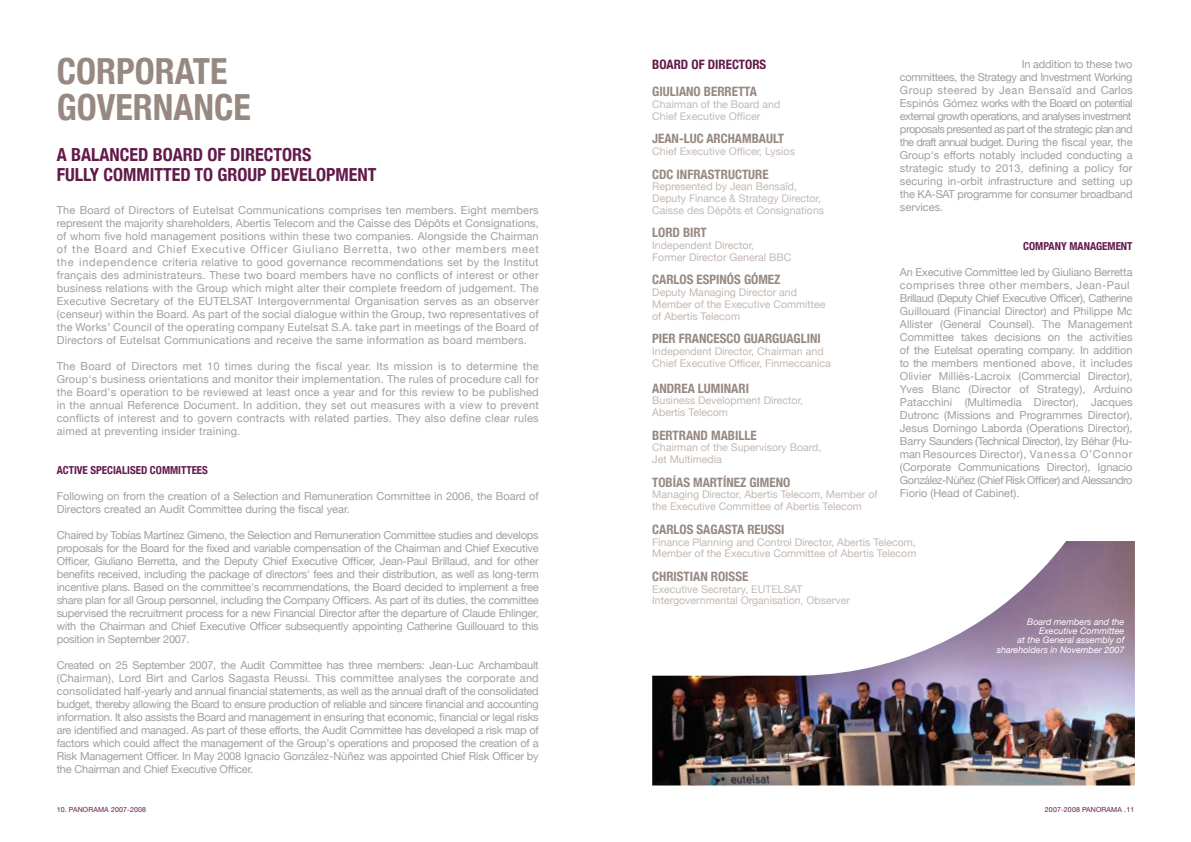
<style>
.page{position:relative;width:1191px;height:842px;background:#fff}
.page>*{position:absolute;margin:0;border:0;box-sizing:border-box;transform-origin:0 0}
.t1{font:700 condensed 36px/36px "Helvetica Neue";color:#978981}
.t2{font:700 condensed 18px/20px "Helvetica Neue";color:#621a4b}
.t3{font:700 condensed 12.9px "Helvetica Neue";color:#978981}
.t4{font:700 condensed 12.9px "Helvetica Neue";color:#621a4b}
.t5{font:11px/13px "Helvetica Neue";color:#9d9fa2;text-align:justify}
.t6{font:700 condensed 11px "Helvetica Neue";color:#621a4b}
.t7{font:10.6px/11.8px "Helvetica Neue";color:#c3b9b3}
.t8{font:italic 9px/9.4px "Helvetica Neue";color:#fff;text-align:right}
.t9{font:7px "Helvetica Neue";letter-spacing:.02em;color:#621a4b}
</style>
<div class="page">
<img style="left:652px;top:541px;width:482px;height:244px">
<h1 class="t1" style="left:57px;top:52px;width:196px">CORPORATE<br>GOVERNANCE</h1>
<h2 class="t2" style="left:57px;top:144px;width:321px">A BALANCED BOARD OF DIRECTORS<br>FULLY COMMITTED TO GROUP DEVELOPMENT</h2>
<p class="t5" style="left:57px;top:203px;width:483px">The Board of Directors of Eutelsat Communications comprises ten members. Eight members represent the majority shareholders, Abertis Telecom and the Caisse des Dépôts et Consignations, of whom five hold management positions within these two companies. Alongside the Chairman of the Board and Chief Executive Officer Giuliano Berretta, two other members meet the independence criteria relative to good governance recommendations set by the Institut français des administrateurs. These two board members have no conflicts of interest or other business relations with the Group which might alter their complete freedom of judgement. The Executive Secretary of the EUTELSAT Intergovernmental Organisation serves as an observer (censeur) within the Board. As part of the social dialogue within the Group, two representatives of the Works’ Council of the operating company Eutelsat S.A. take part in meetings of the Board of Directors of Eutelsat Communications and receive the same information as board members.</p>
<p class="t5" style="left:57px;top:359px;width:483px">The Board of Directors met 10 times during the fiscal year. Its mission is to determine the Group's business orientations and monitor their implementation. The rules of procedure call for the Board's operation to be reviewed at least once a year and for this review to be published in the annual Reference Document. In addition, they set out measures with a view to prevent conflicts of interest and to govern contracts with related parties. They also define clear rules aimed at preventing insider training.</p>
<p class="t6" style="left:57px;top:463px;width:153px">ACTIVE SPECIALISED COMMITTEES</p>
<p class="t5" style="left:57px;top:489px;width:483px">Following on from the creation of a Selection and Remuneration Committee in 2006, the Board of<br>Directors created an Audit Committee during the fiscal year.</p>
<p class="t5" style="left:57px;top:528px;width:483px">Chaired by Tobías Martínez Gimeno, the Selection and Remuneration Committee studies and develops proposals for the Board for the fixed and variable compensation of the Chairman and Chief Executive Officer, Giuliano Berretta, and the Deputy Chief Executive Officer, Jean-Paul Brillaud, and for other benefits received, including the package of directors' fees and their distribution, as well as long-term incentive plans. Based on the committee's recommendations, the Board decided to implement a free share plan for all Group personnel, including the Company Officers. As part of its duties, the committee supervised the recruitment process for a new Financial Director after the departure of Claude Ehlinger, with the Chairman and Chief Executive Officer subsequently appointing Catherine Guillouard to this position in September 2007.</p>
<p class="t5" style="left:57px;top:658px;width:483px">Created on 25 September 2007, the Audit Committee has three members: Jean-Luc Archambault (Chairman), Lord Birt and Carlos Sagasta Reussi. This committee analyses the corporate and consolidated half-yearly and annual financial statements, as well as the annual draft of the consolidated budget, thereby allowing the Board to ensure production of reliable and sincere financial and accounting information. It also assists the Board and management in ensuring that economic, financial or legal risks are identified and managed. As part of these efforts, the Audit Committee has developed a risk map of factors which could affect the management of the Group's operations and proposed the creation of a Risk Management Officer. In May 2008 Ignacio González-Nùñez was appointed Chief Risk Officer by the Chairman and Chief Executive Officer.</p>
<p class="t4" style="left:652px;top:57px;width:116px">BOARD OF DIRECTORS</p>
<p class="t3" style="left:652px;top:84px;width:106px">GIULIANO BERRETTA</p>
<p class="t7" style="left:652px;top:98px;width:130px">Chairman of the Board and<br>Chief Executive Officer</p>
<p class="t3" style="left:652px;top:131px;width:133px">JEAN-LUC ARCHAMBAULT</p>
<p class="t7" style="left:652px;top:145px;width:144px">Chief Executive Officer, Lysios</p>
<p class="t3" style="left:652px;top:166px;width:118px">CDC INFRASTRUCTURE</p>
<p class="t7" style="left:652px;top:180px;width:173px">Represented by Jean Bensaïd,<br>Deputy Finance &amp; Strategy Director,<br>Caisse des Dépôts et Consignations</p>
<p class="t3" style="left:652px;top:225px;width:56px">LORD BIRT</p>
<p class="t7" style="left:652px;top:239px;width:141px">Independent Director,<br>Former Director General BBC</p>
<p class="t3" style="left:652px;top:272px;width:130px">CARLOS ESPINÓS GÓMEZ</p>
<p class="t7" style="left:652px;top:286px;width:175px">Deputy Managing Director and<br>Member of the Executive Committee of Abertis Telecom</p>
<p class="t3" style="left:652px;top:331px;width:170px">PIER FRANCESCO GUARGUAGLINI</p>
<p class="t7" style="left:652px;top:345px;width:180px">Independent Director, Chairman and<br>Chief Executive Officer, Finmeccanica</p>
<p class="t3" style="left:652px;top:380px;width:98px">ANDREA LUMINARI</p>
<p class="t7" style="left:652px;top:394px;width:152px">Business Development Director,<br>Abertis Telecom</p>
<p class="t3" style="left:652px;top:427px;width:106px">BERTRAND MABILLE</p>
<p class="t7" style="left:652px;top:442px;width:171px">Chairman of the Supervisory Board,<br>Jet Multimedia</p>
<p class="t3" style="left:652px;top:474px;width:140px">TOBÍAS MARTÍNEZ GIMENO</p>
<p class="t7" style="left:652px;top:489px;width:227px">Managing Director, Abertis Telecom, Member of the Executive Committee of Abertis Telecom</p>
<p class="t3" style="left:652px;top:521px;width:134px">CARLOS SAGASTA REUSSI</p>
<p class="t7" style="left:652px;top:536px;width:266px">Finance Planning and Control Director, Abertis Telecom,<br>Member of the Executive Committee of Abertis Telecom</p>
<p class="t3" style="left:652px;top:568px;width:98px">CHRISTIAN ROISSE</p>
<p class="t7" style="left:652px;top:583px;width:199px">Executive Secretary, EUTELSAT<br>Intergovernmental Organisation, Observer</p>
<p class="t5" style="left:900px;top:58px;width:234px;text-indent:122px">In addition to these two committees, the Strategy and Investment Working Group steered by Jean Bensaïd and Carlos Espinós Gómez works with the Board on potential external growth operations, and analyses investment proposals presented as part of the strategic plan and the draft annual budget. During the fiscal year, the Group's efforts notably included conducting a strategic study to 2013, defining a policy for securing in-orbit infrastructure and setting up the KA-SAT programme for consumer broadband services.</p>
<p class="t6" style="left:1023px;top:240px;width:111px">COMPANY MANAGEMENT</p>
<p class="t5" style="left:900px;top:266px;width:234px;text-align:left">An Executive Committee led by Giuliano Berretta comprises three other members, Jean-Paul Brillaud (Deputy Chief Executive Officer), Catherine Guillouard (Financial Director) and Philippe Mc Allister (General Counsel). The Management Committee takes decisions on the activities of the Eutelsat operating company. In addition to the members mentioned above, it includes Olivier Milliès-Lacroix (Commercial Director), Yves Blanc (Director of Strategy), Arduino Patacchini (Multimedia Director), Jacques Dutronc (Missions and Programmes Director), Jesus Domingo Laborda (Operations Director), Barry Saunders (Technical Director), Izy Béhar (Hu&shy;man Resources Director), Vanessa O’Connor (Corporate Communications Director), Ignacio González-Nùñez (Chief Risk Officer) and Alessandro Fiorio (Head of Cabinet).</p>
<p class="t8" style="left:996px;top:616px;width:129px">Board members and the<br>Executive Committee<br>at the General assembly of shareholders in November 2007</p>
<p class="t9" style="left:57px;top:805px;width:91px">10. PANORAMA 2007-2008</p>
<p class="t9" style="left:1045px;top:805px;width:91px">2007-2008 PANORAMA .11</p>
</div>
